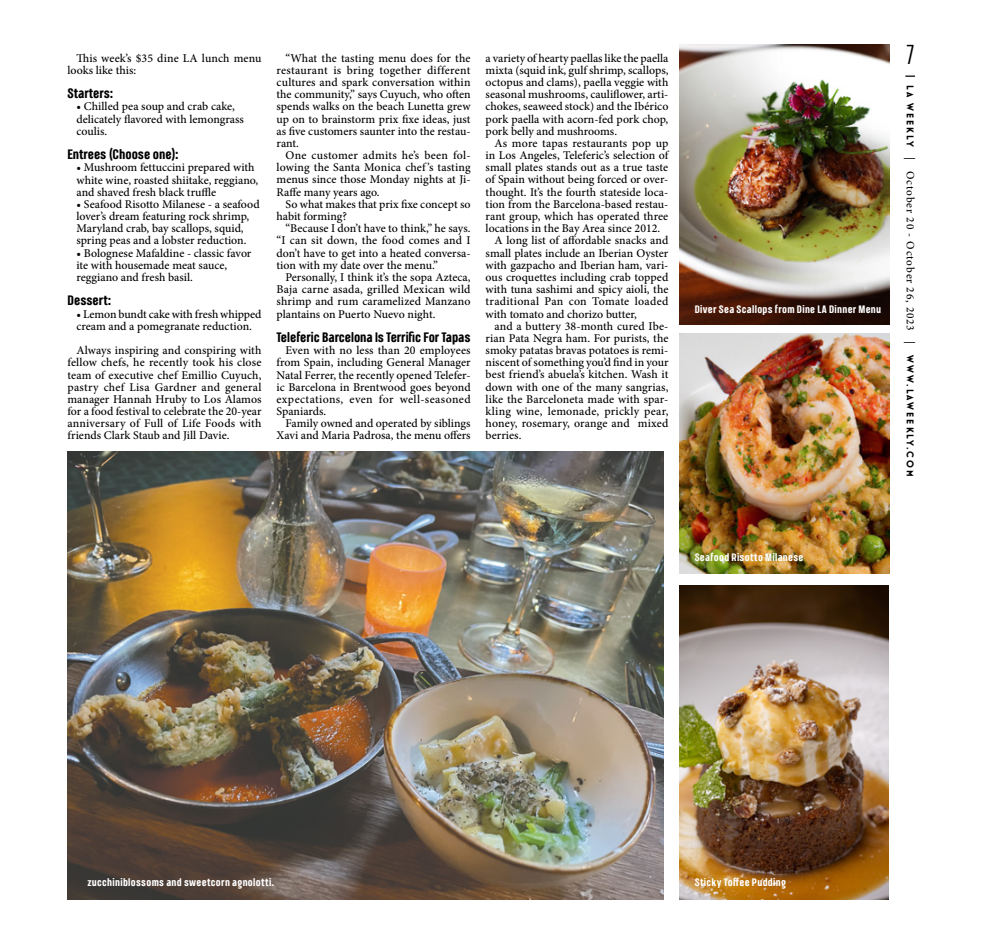
<style>
.page{position:relative;width:990px;height:945px;background:#fff}
.page>*{position:absolute;margin:0;border:0;box-sizing:border-box;transform-origin:0 0}
.t1{font:25px "Vanguard CF";color:#000}
.t2{font:700 13.12px "Coast";color:#000}
.t3{font:500 11.88px/12.1px "Minion Pro";color:#000;text-align:justify}
.t4{font:500 11.88px "Minion Pro";letter-spacing:.02em;color:#000}
.t5{font:500 11.88px "Minion Pro";letter-spacing:.025em;color:#000}
.t6{font:500 11.25px "Minion Pro";letter-spacing:.07em;color:#000}
.t7{font:700 10.25px "Coast";letter-spacing:.03em;color:#fff}
.s1{font-family:"Mostra Nuova";font-weight:700;font-size:10px}
</style>
<div class="page">
<img style="left:680px;top:45px;width:209px;height:279px">
<img style="left:680px;top:333px;width:209px;height:241px">
<img style="left:680px;top:586px;width:209px;height:314px">
<img style="left:68px;top:452px;width:596px;height:448px">
<p class="t3" style="left:77px;top:52px;width:187px">This week’s $35 dine LA lunch menu</p>
<h1 class="t1" style="left:906px;top:41px;width:10px">7</h1>
<p class="t3" style="left:67px;top:64px;width:70px">looks like this:</p>
<p class="t2" style="left:68px;top:86px;width:47px">Starters:</p>
<p class="t3" style="left:77px;top:101px;width:169px;text-align:left">• Chilled pea soup and crab cake, delicately flavored with lemongrass coulis.</p>
<p class="t2" style="left:68px;top:147px;width:112px">Entrees (Choose one):</p>
<p class="t3" style="left:77px;top:162px;width:183px;text-align:left">• Mushroom fettuccini prepared with white wine, roasted shiitake, reggiano, and shaved fresh black truffle</p>
<p class="t3" style="left:77px;top:198px;width:185px;text-align:left">• Seafood Risotto Milanese - a seafood lover’s dream featuring rock shrimp, Maryland crab, bay scallops, squid, spring peas and a lobster reduction.</p>
<p class="t3" style="left:77px;top:247px;width:176px;text-align:left">• Bolognese Mafaldine - classic favor ite with housemade meat sauce, reggiano and fresh basil.</p>
<p class="t2" style="left:68px;top:293px;width:45px">Dessert:</p>
<p class="t3" style="left:77px;top:308px;width:187px">• Lemon bundt cake with fresh whipped cream and a pomegranate reduction.</p>
<p class="t3" style="left:67px;top:344px;width:196px;text-indent:9px">Always inspiring and conspiring with fellow chefs, he recently took his close team of executive chef Emillio Cuyuch, pastry chef Lisa Gardner and general manager Hannah Hruby to Los Alamos for a food festival to celebrate the 20-year anniversary of Full of Life Foods with friends Clark Staub and Jill Davie.</p>
<p class="t3" style="left:277px;top:52px;width:196px;text-indent:9px">“What the tasting menu does for the restaurant is bring together different cultures and spark conversation within the community,” says Cuyuch, who often spends walks on the beach Lunetta grew up on to brainstorm prix fixe ideas, just as five customers saunter into the restau&shy;rant.</p>
<p class="t3" style="left:277px;top:149px;width:196px;text-indent:9px">One customer admits he’s been fol&shy;lowing the Santa Monica chef ’s tasting menus since those Monday nights at Ji-Raffe many years ago.</p>
<p class="t3" style="left:277px;top:198px;width:196px;text-indent:9px">So what makes that prix fixe concept so habit forming?</p>
<p class="t3" style="left:277px;top:222px;width:196px;text-indent:9px">“Because I don’t have to think,” he says. “I can sit down, the food comes and I don’t have to get into a heated conversa&shy;tion with my date over the menu.”</p>
<p class="t3" style="left:277px;top:271px;width:196px;text-indent:9px">Personally, I think it’s the sopa Azteca, Baja carne asada, grilled Mexican wild shrimp and rum caramelized Manzano plantains on Puerto Nuevo night.</p>
<p class="t2" style="left:277px;top:330px;width:196px">Teleferic Barcelona Is Terrific For Tapas</p>
<p class="t3" style="left:277px;top:344px;width:196px;text-indent:9px">Even with no less than 20 employees from Spain, including General Manager Natal Ferrer, the recently opened Telefer&shy;ic Barcelona in Brentwood goes beyond expectations, even for well-seasoned Spaniards.</p>
<p class="t3" style="left:277px;top:417px;width:196px;text-align:right">Family owned and operated by siblings<br>Xavi and Maria Padrosa, the menu offers</p>
<p class="t3" style="left:486px;top:52px;width:184px">a variety of hearty paellas like the paella mixta (squid ink, gulf shrimp, scallops, octopus and clams), paella veggie with seasonal mushrooms, cauliflower, arti&shy;chokes, seaweed stock) and the Ibérico pork paella with acorn-fed pork chop, pork belly and mushrooms.</p>
<p class="t3" style="left:495px;top:137px;width:175px">As more tapas restaurants pop up</p>
<p class="t3" style="left:486px;top:149px;width:184px">in Los Angeles, Teleferic’s selection of</p>
<p class="t3" style="left:486px;top:161px;width:184px">small plates stands out as a true taste</p>
<p class="t3" style="left:486px;top:174px;width:184px">of Spain without being forced or over-</p>
<p class="t3" style="left:486px;top:186px;width:184px">thought. It’s the fourth stateside loca-</p>
<p class="t3" style="left:486px;top:198px;width:184px">tion from the Barcelona-based restau-</p>
<p class="t3" style="left:486px;top:210px;width:184px">rant group, which has operated three</p>
<p class="t3" style="left:486px;top:222px;width:176px">locations in the Bay Area since 2012.</p>
<p class="t3" style="left:495px;top:235px;width:175px">A long list of affordable snacks and</p>
<p class="t3" style="left:486px;top:247px;width:184px">small plates include an Iberian Oyster</p>
<p class="t3" style="left:486px;top:259px;width:184px">with gazpacho and Iberian ham, vari-</p>
<p class="t3" style="left:486px;top:271px;width:184px">ous croquettes including crab topped</p>
<p class="t3" style="left:486px;top:283px;width:184px">with tuna sashimi and spicy aioli, the</p>
<p class="t5" style="left:486px;top:294px;width:184px">traditional Pan con Tomate loaded</p>
<p class="t3" style="left:486px;top:308px;width:153px">with tomato and chorizo butter,</p>
<p class="t3" style="left:495px;top:320px;width:175px">and a buttery 38-month cured Ibe-</p>
<p class="t3" style="left:486px;top:332px;width:184px">rian Pata Negra ham. For purists, the</p>
<p class="t3" style="left:486px;top:344px;width:184px">smoky patatas bravas potatoes is remi-</p>
<p class="t3" style="left:486px;top:356px;width:184px">niscent of something you’d find in your</p>
<p class="t3" style="left:486px;top:369px;width:184px">best friend’s abuela’s kitchen. Wash it</p>
<p class="t3" style="left:486px;top:381px;width:184px">down with one of the many sangrias,</p>
<p class="t3" style="left:486px;top:393px;width:184px">like the Barceloneta made with spar-</p>
<p class="t4" style="left:486px;top:403px;width:184px">kling wine, lemonade, prickly pear,</p>
<p class="t3" style="left:486px;top:417px;width:184px">honey, rosemary, orange and mixed</p>
<p class="t3" style="left:486px;top:430px;width:37px">berries.</p>
<p class="t6" style="left:918px;top:85px;width:393px;rotate:90deg"><span class="s1">LA WEEKLY</span> | October 20 - October 26, 2023 | <span class="s1">WWW. L AWE E KLY.CO M</span></p>
<p class="t7" style="left:695px;top:303px;width:188px">Diver Sea Scallops from Dine LA Dinner Menu</p>
<p class="t7" style="left:695px;top:552px;width:110px">Seafood Risotto Milanese</p>
<p class="t7" style="left:87px;top:877px;width:188px">zucchiniblossoms and sweetcorn agnolotti.</p>
<p class="t7" style="left:695px;top:877px;width:93px">Sticky Toffee Pudding</p>
</div>
